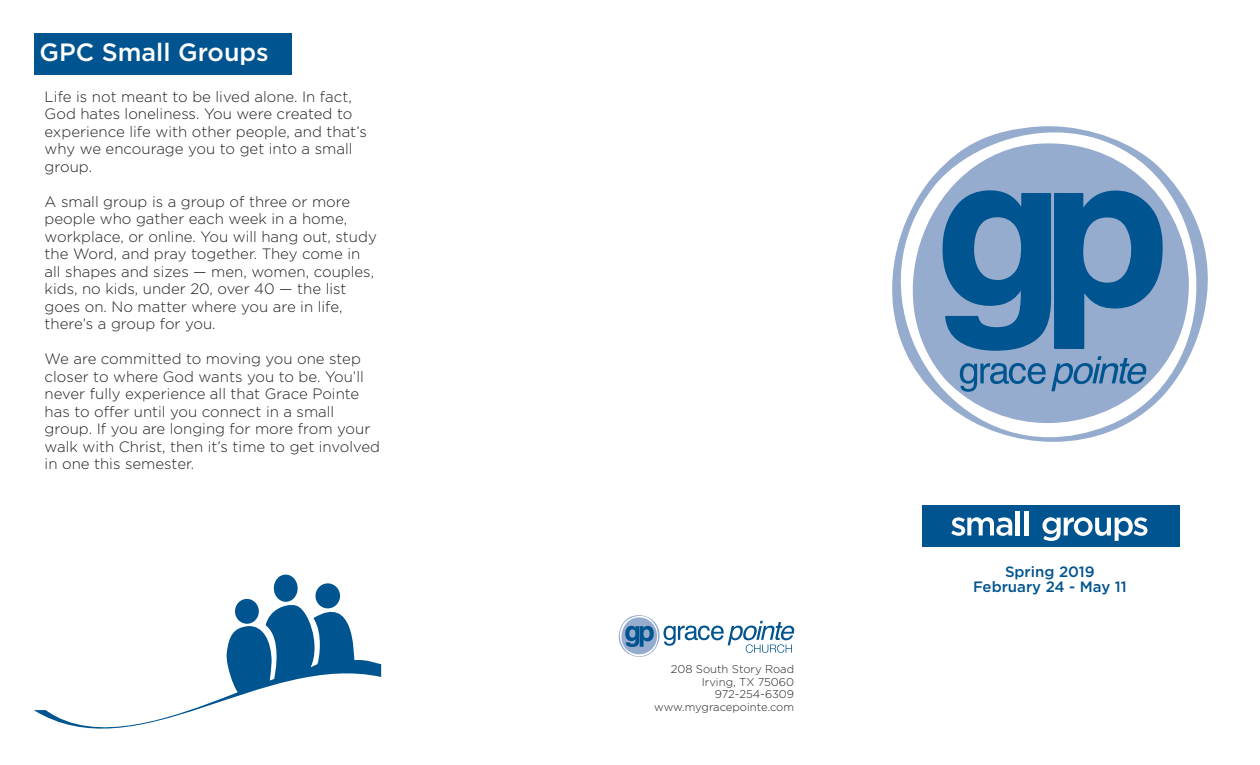
<style>
.page{position:relative;width:1260px;height:765px;background:#fff}
.page>*{position:absolute;margin:0;border:0;box-sizing:border-box;transform-origin:0 0}
.t1{font:500 25px "Gotham";color:#fff}
.t2{font:300 15px/17.5px "Gotham";color:#231f20}
.Group_name{font:500 15px "Gotham";color:#00548f}
.t3{font:300 11.25px "Gotham";color:#231f20}
</style>
<div class="page">
<div style="left:34px;top:34px;width:258px;height:41px;background:#00548f"></div>
<svg style="left:974px;top:126px;width:234px;height:316px"></svg>
<svg style="left:892px;top:143px;width:297px;height:280px;fill:#96acce"></svg>
<svg style="left:942px;top:190px;width:221px;height:202px;background:#487ead"></svg>
<div style="left:922px;top:505px;width:258px;height:41px;background:#00548f"></div>
<svg style="left:951px;top:517px;width:61px;height:19px"></svg>
<hr style="left:1015px;top:511px;width:4px;height:24px;background:#fff">
<hr style="left:1024px;top:511px;width:4px;height:24px;background:#fff">
<svg style="left:1043px;top:517px;width:104px;height:24px"></svg>
<svg style="left:618px;top:615px;width:176px;height:42px"></svg>
<div style="left:274px;top:574px;width:24px;height:28px;background:#00548f;border-radius:50%"></div>
<div style="left:315px;top:583px;width:25px;height:25px;background:#00548f;border-radius:50%"></div>
<svg style="left:34px;top:592px;width:347px;height:137px"></svg>
<p class="t1" style="left:40px;top:35px;width:231px">GPC Small Groups</p>
<p class="t2" style="left:45px;top:88px;width:324px">Life is not meant to be lived alone. In fact, God hates loneliness. You were created to experience life with other people, and that’s why we encourage you to get into a small group.</p>
<p class="t2" style="left:45px;top:193px;width:334px">A small group is a group of three or more people who gather each week in a home, workplace, or online. You will hang out, study the Word, and pray together. They come in all shapes and sizes — men, women, couples, kids, no kids, under 20, over 40 — the list goes on. No matter where you are in life, there’s a group for you.</p>
<p class="t2" style="left:45px;top:350px;width:337px">We are committed to moving you one step closer to where God wants you to be. You’ll never fully experience all that Grace Pointe has to offer until you connect in a small group. If you are longing for more from your walk with Christ, then it’s time to get involved in one this semester.</p>
<p class="t3" style="left:671px;top:663px;width:125px">208 South Story Road</p>
<p class="t3" style="left:702px;top:675px;width:94px">Irving, TX 75060</p>
<p class="t3" style="left:715px;top:688px;width:81px">972-254-6309</p>
<p class="t3" style="left:654px;top:700px;width:142px">www.mygracepointe.com</p>
<p class="Group_name" style="left:1005px;top:562px;width:91px">Spring 2019</p>
<p class="Group_name" style="left:973px;top:577px;width:155px">February 24 - May 11</p>
</div>
